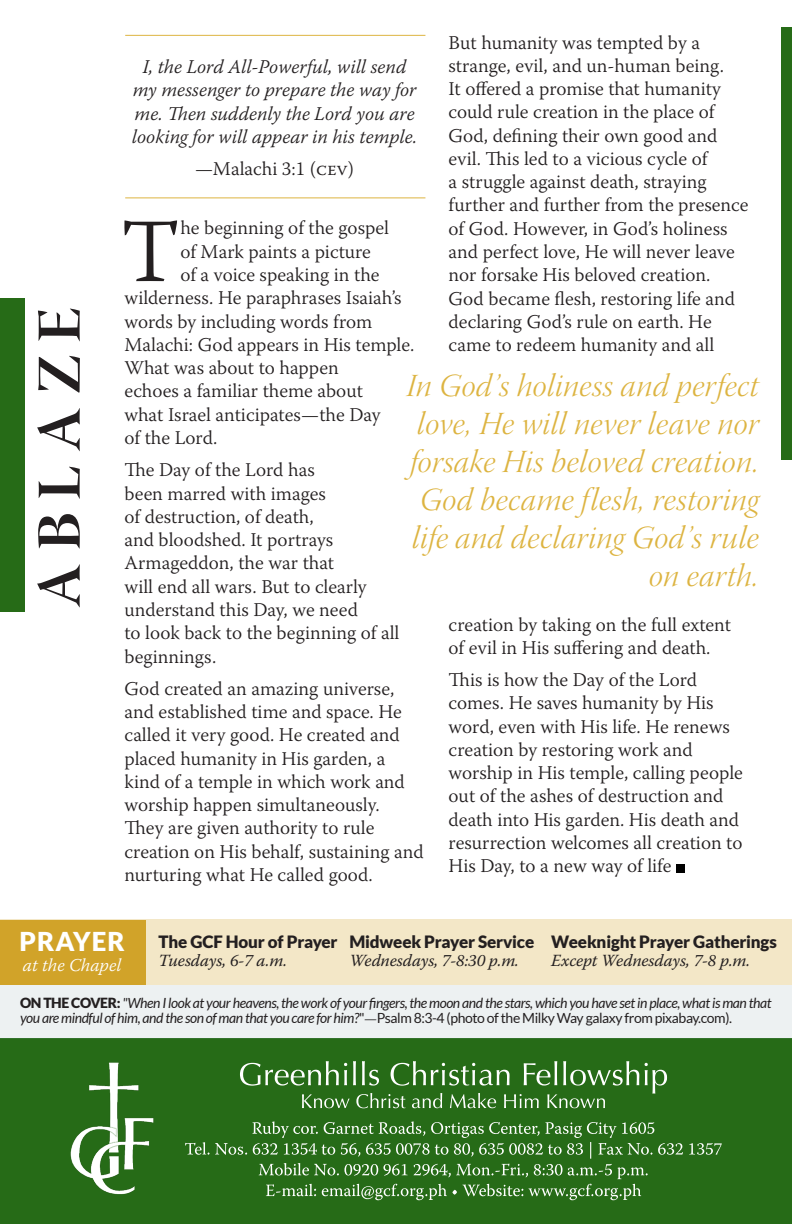
<style>
.page{position:relative;width:792px;height:1224px;background:#fff}
.page>*{position:absolute;margin:0;border:0;box-sizing:border-box;transform-origin:0 0}
.t1{font:300 90px "Warnock Pro";color:#231f20}
.t2{font:62px "Warnock Pro Bold Disp";letter-spacing:.215em;color:#231f20}
.t3{font:32px/38px "Warnock Pro Light It Disp";letter-spacing:.015em;color:#ddb441;text-align:right}
.t4{font:900 26px "Lato";letter-spacing:.04em;color:#fff}
.t5{font:300 19.4px/23.2px "Warnock Pro";color:#231f20}
.t6{font:italic 300 19.4px/23.2px "Warnock Pro";color:#231f20;text-align:center}
.t7{font:italic 300 18px "Warnock Pro";color:#fff}
.t8{font:900 17px/18px "Lato";letter-spacing:-.01em;color:#231f20}
.t9{font:italic 17px "Warnock Pro";letter-spacing:-.01em;color:#231f20}
.t10{font:italic 14px/14.4px "Lato";letter-spacing:-.03em;color:#231f20}
.s1{font-family:"Warnock Pro";font-weight:400;font-style:italic}
.s2{font-weight:900;font-style:normal}
.s3{font-style:normal}
.s4{font-family:"Warnock Pro";font-style:normal}
</style>
<div class="page">
<div style="left:0;top:1038px;width:792px;height:186px;background:#266b17"></div>
<img style="left:70px;top:1062px;width:84px;height:133px">
<svg style="left:240px;top:1061px;width:427px;height:47px"></svg>
<svg style="left:185px;top:1121px;width:537px;height:79px"></svg>
<div style="left:0;top:985px;width:792px;height:53px;background:#edf1f2"></div>
<div style="left:0;top:920px;width:792px;height:65px;background:#f3e7c7"></div>
<div style="left:0;top:920px;width:145px;height:65px;background:#d1a329"></div>
<div style="left:0;top:298px;width:24px;height:314px;background:#266b17"></div>
<div style="left:782px;top:27px;width:10px;height:433px;background:#266b17"></div>
<div style="left:676px;top:864px;width:8px;height:8px;background:#000"></div>
<hr style="left:125px;top:35px;width:300px;height:1px;background:#ddb441">
<hr style="left:125px;top:197px;width:300px;height:1px;background:#ddb441">
<p class="t2" style="left:22px;top:608px;width:302px;rotate:-90deg">ABLAZE</p>
<p class="t5" style="left:449px;top:30px;width:301px">But humanity was tempted by a strange, evil, and un-human being.<br>It offered a promise that humanity could rule creation in the place of God, defining their own good and evil. This led to a vicious cycle of<br>a struggle against death, straying further and further from the presence of God. However, in God’s holiness and perfect love, He will never leave nor forsake His beloved creation.<br>God became flesh, restoring life and declaring God’s rule on earth. He came to redeem humanity and all</p>
<p class="t6" style="left:132px;top:55px;width:287px">I, the Lord All-Powerful, will send my messenger to prepare the way for me. Then suddenly the Lord you are looking for will appear in his temple.</p>
<p class="t5" style="left:195px;top:157px;width:161px">—Malachi 3:1 (cev)</p>
<p class="t1" style="left:120px;top:197px;width:61px">T</p>
<p class="t5" style="left:180px;top:216px;width:210px">he beginning of the gospel</p>
<p class="t5" style="left:180px;top:239px;width:192px">of Mark paints a picture</p>
<p class="t5" style="left:180px;top:263px;width:201px">of a voice speaking in the</p>
<p class="t5" style="left:124px;top:286px;width:279px">wilderness. He paraphrases Isaiah’s</p>
<p class="t5" style="left:124px;top:309px;width:249px">words by including words from</p>
<p class="t5" style="left:124px;top:333px;width:291px">Malachi: God appears in His temple.</p>
<p class="t5" style="left:124px;top:356px;width:216px">What was about to happen</p>
<p class="t5" style="left:124px;top:379px;width:240px">echoes a familiar theme about</p>
<p class="t5" style="left:124px;top:402px;width:258px">what Israel anticipates—the Day</p>
<p class="t5" style="left:124px;top:426px;width:94px">of the Lord.</p>
<p class="t5" style="left:124px;top:458px;width:276px">The Day of the Lord has<br>been marred with images<br>of destruction, of death,<br>and bloodshed. It portrays<br>Armageddon, the war that<br>will end all wars. But to clearly understand this Day, we need<br>to look back to the beginning of all beginnings.</p>
<p class="t5" style="left:124px;top:677px;width:301px">God created an amazing universe, and established time and space. He called it very good. He created and placed humanity in His garden, a kind of a temple in which work and worship happen simultaneously.<br>They are given authority to rule creation on His behalf, sustaining and nurturing what He called good.</p>
<p class="t3" style="left:407px;top:370px;width:354px">In God’s holiness and perfect love, He will never leave nor forsake His beloved creation.<br>God became flesh, restoring life and declaring God’s rule on earth.</p>
<p class="t5" style="left:449px;top:612px;width:284px">creation by taking on the full extent of evil in His suffering and death.</p>
<p class="t5" style="left:449px;top:668px;width:296px">This is how the Day of the Lord comes. He saves humanity by His word, even with His life. He renews creation by restoring work and worship in His temple, calling people out of the ashes of destruction and death into His garden. His death and resurrection welcomes all creation to<br>His Day, to a new way of life</p>
<p class="t4" style="left:20px;top:926px;width:107px">PRAYER</p>
<p class="t7" style="left:23px;top:954px;width:100px">at the Chapel</p>
<p class="t8" style="left:159px;top:933px;width:181px">The GCF Hour of Prayer</p>
<p class="t9" style="left:159px;top:951px;width:130px">Tuesdays, 6-7 a.m.</p>
<p class="t8" style="left:349px;top:933px;width:186px">Midweek Prayer Service</p>
<p class="t9" style="left:349px;top:951px;width:171px">Wednesdays, 7-8:30 p.m.</p>
<p class="t8" style="left:551px;top:933px;width:227px">Weeknight Prayer Gatherings<br><span class="s1">Except Wednesdays, 7-8 p.m.</span></p>
<p class="t10" style="left:20px;top:996px;width:753px"><span class="s2">ON THE COVER:</span> "When I look at your heavens, the work of your fingers, the moon and the stars, which you have set in place, what is man that you are mindful of him, and the son of man that you care for him?<span class="s3">"</span><span class="s4">—</span><span class="s3">Psalm 8:3-4 (photo of the Milky Way galaxy from pixabay.com).</span></p>
</div>
